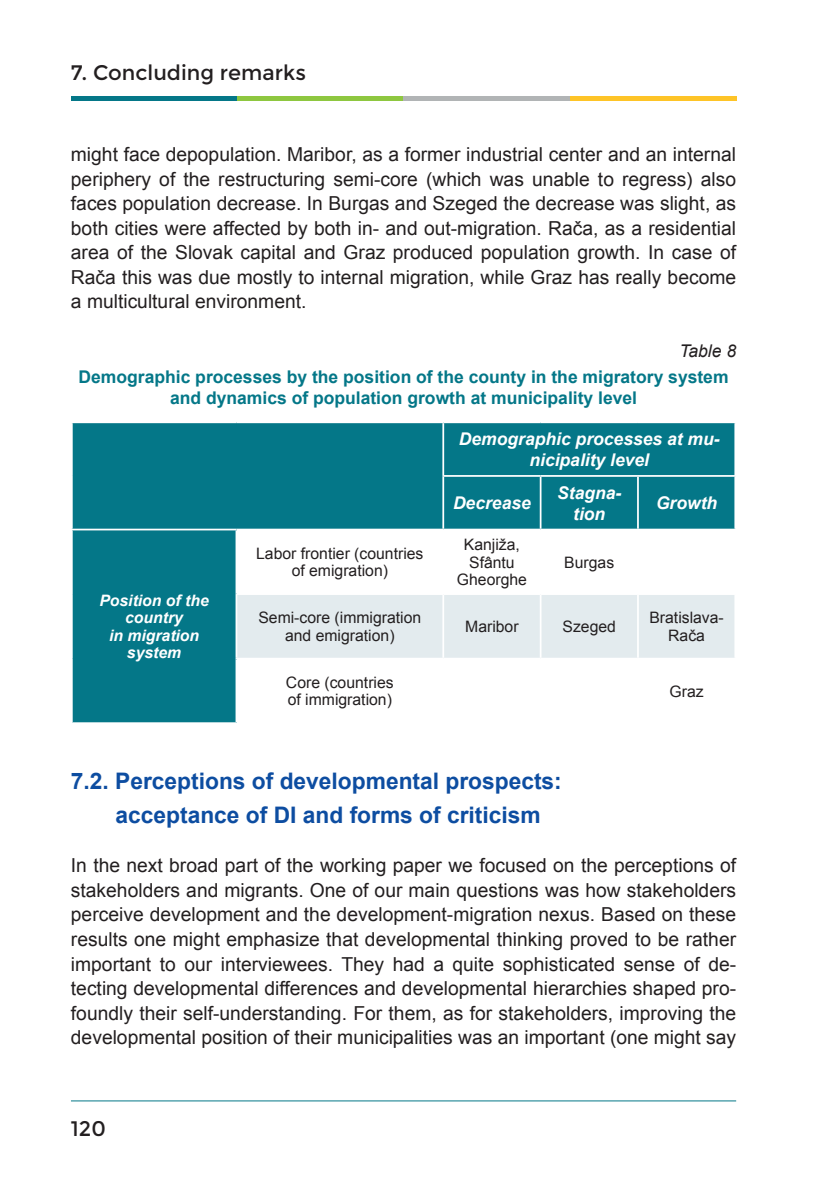
<style>
.page{position:relative;width:827px;height:1182px;background:#fff}
.page>*{position:absolute;margin:0;border:0;box-sizing:border-box;transform-origin:0 0}
.t1{font:700 22.75px/34.3px "Arial";color:#0d4da1}
.t2{font:21px "Montserrat";color:#231f20}
.t3{font:19.25px/24.5px "Arial";color:#231f20;text-align:justify}
.t4{font:700 17.5px/21px "Arial";color:#047788;text-align:center}
.t5{font:italic 700 17.5px/21px "Arial";color:#fff;text-align:center}
.t6{font:italic 17.5px "Arial";color:#231f20}
.t7{font:15.75px/17.5px "Arial";color:#231f20;text-align:center}
.t8{font:italic 700 15.75px/17.5px "Arial";color:#fff;text-align:center}
</style>
<div class="page">
<hr style="left:71px;top:1100px;width:665px;height:1px;background:#047788">
<div style="left:71px;top:96px;width:166px;height:5px;background:#047788"></div>
<div style="left:237px;top:96px;width:166px;height:5px;background:#8ec740"></div>
<div style="left:403px;top:96px;width:166px;height:5px;background:#b1b4b5"></div>
<div style="left:569px;top:96px;width:167px;height:5px;background:#fec427"></div>
<div style="left:73px;top:423px;width:661px;height:105px;background:#047788"></div>
<div style="left:72px;top:529px;width:164px;height:194px;background:#047788"></div>
<div style="left:237px;top:595px;width:497px;height:62px;background:#e3ebee"></div>
<hr style="left:442px;top:423px;width:2px;height:52px;background:#fff">
<hr style="left:442px;top:475px;width:98px;height:1px;background:#fff">
<hr style="left:442px;top:476px;width:2px;height:52px;background:#fff">
<hr style="left:540px;top:475px;width:97px;height:1px;background:#fff">
<hr style="left:539px;top:476px;width:2px;height:52px;background:#fff">
<hr style="left:637px;top:475px;width:99px;height:1px;background:#fff">
<hr style="left:637px;top:476px;width:1px;height:52px;background:#fff">
<hr style="left:71px;top:528px;width:165px;height:2px;background:#fff">
<hr style="left:71px;top:530px;width:2px;height:64px;background:#fff">
<hr style="left:235px;top:530px;width:2px;height:63px;background:#fff">
<hr style="left:71px;top:594px;width:2px;height:64px;background:#fff">
<hr style="left:235px;top:593px;width:208px;height:1px;background:#fff">
<hr style="left:235px;top:594px;width:2px;height:63px;background:#fff">
<hr style="left:442px;top:594px;width:2px;height:63px;background:#fff">
<hr style="left:539px;top:594px;width:2px;height:63px;background:#fff">
<hr style="left:637px;top:594px;width:1px;height:63px;background:#fff">
<hr style="left:71px;top:658px;width:2px;height:64px;background:#fff">
<hr style="left:235px;top:657px;width:208px;height:2px;background:#fff">
<hr style="left:235px;top:659px;width:2px;height:63px;background:#fff">
<hr style="left:71px;top:722px;width:165px;height:1px;background:#fff">
<p class="t2" style="left:71px;top:60px;width:236px">7. Concluding remarks</p>
<p class="t3" style="left:71px;top:142px;width:666px">might face depopulation. Maribor, as a former industrial center and an internal periphery of the restructuring semi-core (which was unable to regress) also faces population decrease. In Burgas and Szeged the decrease was slight, as both cities were affected by both in- and out-migration. Rača, as a residential area of the Slovak capital and Graz produced population growth. In case of Rača this was due mostly to internal migration, while Graz has really become a multicultural environment.</p>
<p class="t6" style="left:679px;top:340px;width:58px">Table 8</p>
<p class="t4" style="left:78px;top:367px;width:651px">Demographic processes by the position of the county in the migratory system and dynamics of population growth at municipality level</p>
<p class="t5" style="left:459px;top:429px;width:262px">Demographic processes at mu&shy;nicipality level</p>
<p class="t5" style="left:453px;top:493px;width:79px">Decrease</p>
<p class="t5" style="left:557px;top:482px;width:66px">Stagna&shy;tion</p>
<p class="t5" style="left:656px;top:493px;width:63px">Growth</p>
<p class="t8" style="left:99px;top:592px;width:111px">Position of the country<br>in migration system</p>
<p class="t7" style="left:256px;top:544px;width:169px">Labor frontier (countries of emigration)</p>
<p class="t7" style="left:457px;top:535px;width:72px">Kanjiža,<br>Sfântu<br>Gheorghe</p>
<p class="t7" style="left:564px;top:553px;width:51px">Burgas</p>
<p class="t7" style="left:258px;top:608px;width:164px">Semi-core (immigration and emigration)</p>
<p class="t7" style="left:465px;top:617px;width:55px">Maribor</p>
<p class="t7" style="left:562px;top:617px;width:55px">Szeged</p>
<p class="t7" style="left:649px;top:608px;width:76px">Bratislava-<br>Rača</p>
<p class="t7" style="left:286px;top:673px;width:109px;text-align:left">Core (countries of immigration)</p>
<p class="t7" style="left:669px;top:682px;width:36px">Graz</p>
<p class="t1" style="left:116px;top:764px;width:447px;text-indent:-45px">7.2. Perceptions of developmental prospects: acceptance of DI and forms of criticism</p>
<p class="t3" style="left:71px;top:853px;width:666px">In the next broad part of the working paper we focused on the perceptions of stakeholders and migrants. One of our main questions was how stakeholders perceive development and the development-migration nexus. Based on these results one might emphasize that developmental thinking proved to be rather important to our interviewees. They had a quite sophisticated sense of de&shy;tecting developmental differences and developmental hierarchies shaped pro&shy;foundly their self-understanding. For them, as for stakeholders, improving the developmental position of their municipalities was an important (one might say</p>
<p class="t2" style="left:71px;top:1115px;width:36px">120</p>
</div>
